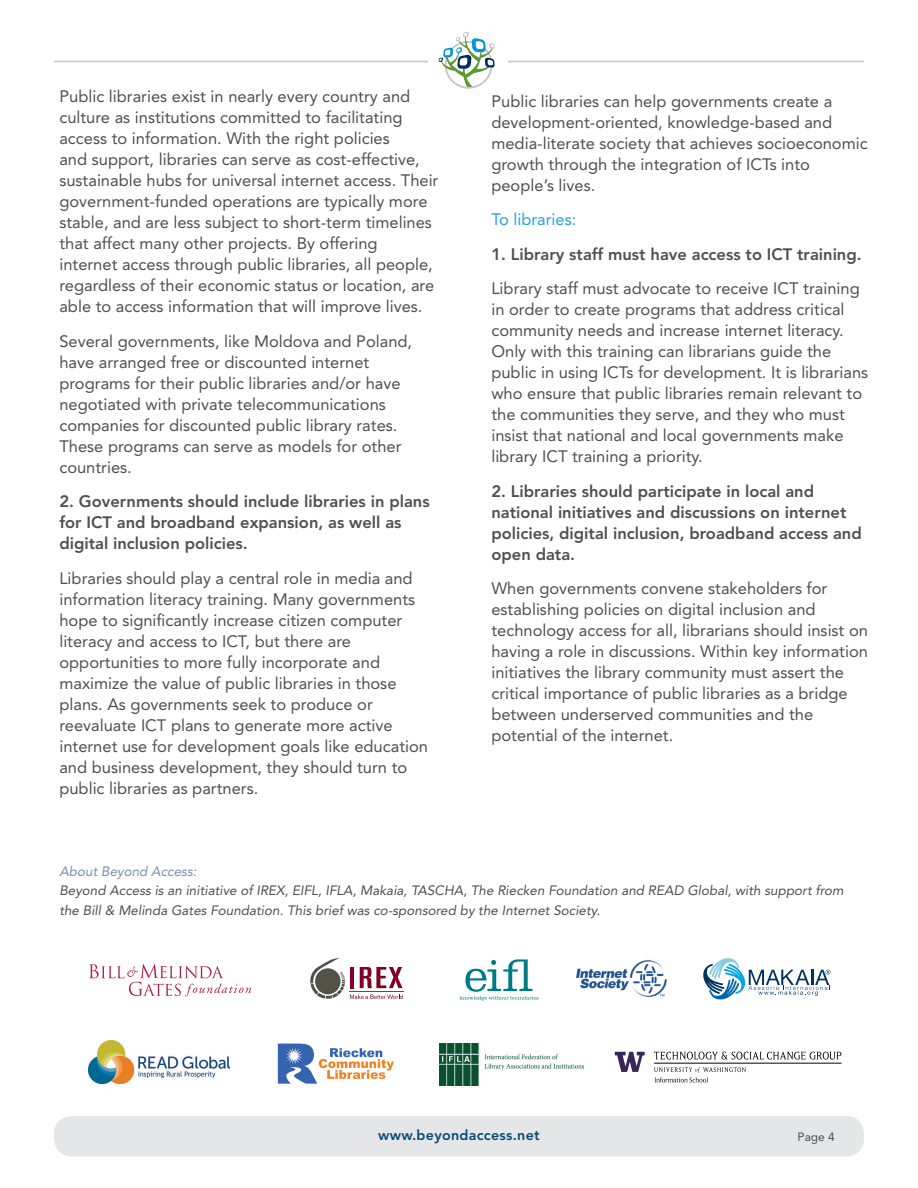
<style>
.page{position:relative;width:918px;height:1188px;background:#fff}
.page>*{position:absolute;margin:0;border:0;box-sizing:border-box;transform-origin:0 0}
.t1{font:16.5px/21px "Avenir LT Std";color:#505052}
.t2{font:800 16.5px/21px "Avenir LT Std";color:#505052}
.t3{font:16.5px "Avenir LT Std";color:#28a2db}
.t4{font:800 14.25px "Avenir LT Std";letter-spacing:.02em;color:#0a4a74}
.t5{font:italic 13.5px/19.5px "Avenir LT Std";color:#505052}
.t6{font:italic 13.5px "Avenir LT Std";color:#7c8db3}
.t7{font:12px "Avenir LT Std";color:#505052}
</style>
<div class="page">
<hr style="left:54px;top:61px;width:810px;height:1px;background:#c5c6c8">
<div style="left:428px;top:16px;width:80px;height:85px;background:#fff"></div>
<svg style="left:439px;top:32px;width:56px;height:56px"></svg>
<div style="left:54px;top:1116px;width:810px;height:40px;background:#e5e6e8;border-radius:18px"></div>
<svg style="left:310px;top:958px;width:93px;height:41px"></svg>
<hr style="left:349px;top:992px;width:55px;height:1px;background:#535249">
<svg style="left:459px;top:959px;width:79px;height:42px"></svg>
<svg style="left:703px;top:958px;width:128px;height:42px"></svg>
<img style="left:89px;top:1041px;width:140px;height:43px">
<svg style="left:278px;top:1044px;width:116px;height:40px"></svg>
<svg style="left:654px;top:1067px;width:92px;height:16px"></svg>
<hr style="left:654px;top:1063px;width:188px;height:1px;background:#040503">
<svg style="left:654px;top:1052px;width:188px;height:8px"></svg>
<svg style="left:615px;top:1052px;width:30px;height:20px"></svg>
<svg style="left:89px;top:964px;width:162px;height:32px"></svg>
<img style="left:439px;top:1044px;width:144px;height:41px">
<img style="left:576px;top:960px;width:91px;height:37px">
<p class="t1" style="left:59px;top:86px;width:381px">Public libraries exist in nearly every country and culture as institutions committed to facilitating access to information. With the right policies<br>and support, libraries can serve as cost-effective, sustainable hubs for universal internet access. Their government-funded operations are typically more stable, and are less subject to short-term timelines that affect many other projects. By offering internet access through public libraries, all people, regardless of their economic status or location, are able to access information that will improve lives.</p>
<p class="t1" style="left:59px;top:331px;width:354px">Several governments, like Moldova and Poland, have arranged free or discounted internet programs for their public libraries and/or have negotiated with private telecommunications companies for discounted public library rates.<br>These programs can serve as models for other countries.</p>
<p class="t2" style="left:59px;top:491px;width:372px">2. Governments should include libraries in plans for ICT and broadband expansion, as well as digital inclusion policies.</p>
<p class="t1" style="left:59px;top:568px;width:370px">Libraries should play a central role in media and information literacy training. Many governments hope to significantly increase citizen computer literacy and access to ICT, but there are opportunities to more fully incorporate and maximize the value of public libraries in those plans. As governments seek to produce or reevaluate ICT plans to generate more active internet use for development goals like education and business development, they should turn to public libraries as partners.</p>
<p class="t1" style="left:491px;top:90px;width:378px">Public libraries can help governments create a development-oriented, knowledge-based and media-literate society that achieves socioeconomic growth through the integration of ICTs into people’s lives.</p>
<p class="t3" style="left:491px;top:210px;width:86px">To libraries:</p>
<p class="t2" style="left:491px;top:243px;width:372px">1. Library staff must have access to ICT training.</p>
<p class="t1" style="left:491px;top:278px;width:378px">Library staff must advocate to receive ICT training in order to create programs that address critical community needs and increase internet literacy.<br>Only with this training can librarians guide the public in using ICTs for development. It is librarians who ensure that public libraries remain relevant to the communities they serve, and they who must insist that national and local governments make library ICT training a priority.</p>
<p class="t2" style="left:491px;top:480px;width:372px">2. Libraries should participate in local and national initiatives and discussions on internet policies, digital inclusion, broadband access and open data.</p>
<p class="t1" style="left:491px;top:578px;width:378px">When governments convene stakeholders for establishing policies on digital inclusion and technology access for all, librarians should insist on having a role in discussions. Within key information initiatives the library community must assert the critical importance of public libraries as a bridge between underserved communities and the potential of the internet.</p>
<p class="t6" style="left:59px;top:863px;width:139px">About Beyond Access:</p>
<p class="t5" style="left:59px;top:881px;width:786px">Beyond Access is an initiative of IREX, EIFL, IFLA, Makaia, TASCHA, The Riecken Foundation and READ Global, with support from the Bill &amp; Melinda Gates Foundation. This brief was co-sponsored by the Internet Society.</p>
<p class="t4" style="left:378px;top:1127px;width:163px">www.beyondaccess.net</p>
<p class="t7" style="left:798px;top:1130px;width:39px">Page 4</p>
</div>
